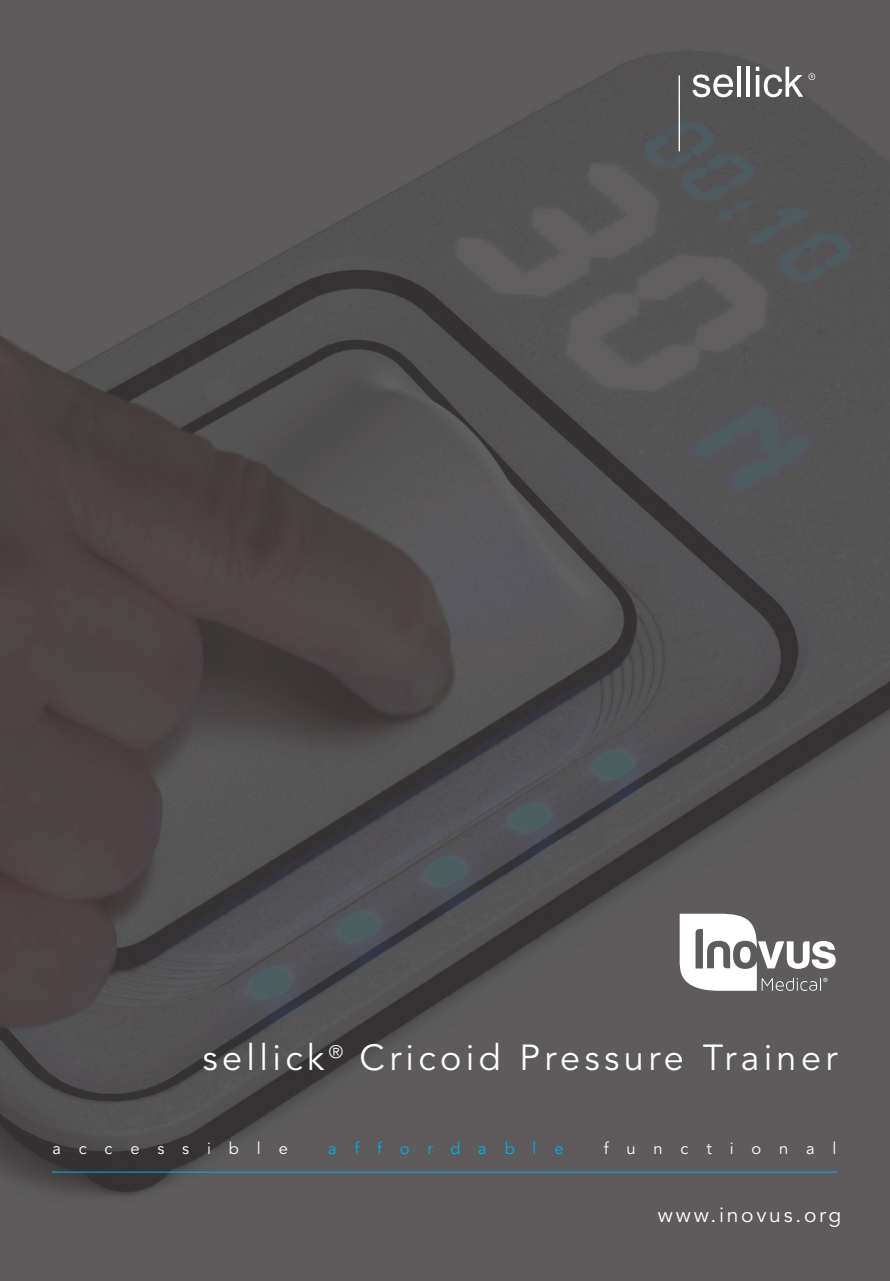
<style>
.page{position:relative;width:890px;height:1281px;background:#fff}
.page>*{position:absolute;margin:0;border:0;box-sizing:border-box;transform-origin:0 0}
.t1{font:36px "Avenir LT Std";letter-spacing:.12em;color:#fff}
.t2{font:21px "Avenir LT Std";letter-spacing:.13em;color:#fff}
.t3{font:16.5px "Avenir LT Std";letter-spacing:1.08em;color:#fff}
.t4{font:16.5px "Avenir LT Std";letter-spacing:1.08em;color:#00aeef}
</style>
<div class="page">
<img style="left:0;top:0;width:889px;height:1281px">
<svg style="left:679px;top:914px;width:156px;height:77px"></svg>
<svg style="left:692px;top:74px;width:40px;height:23px"></svg>
<hr style="left:737px;top:67px;width:3px;height:30px;background:#fff">
<hr style="left:746px;top:67px;width:3px;height:30px;background:#fff">
<svg style="left:755px;top:67px;width:47px;height:30px"></svg>
<hr style="left:678px;top:76px;width:1px;height:75px;background:#fff">
<svg style="left:808px;top:73px;width:6px;height:7px"></svg>
<hr style="left:52px;top:1172px;width:785px;height:1px;background:#00aeef">
<p class="t1" style="left:202px;top:1037px;width:636px">sellick <sup>®</sup> Cricoid Pressure Trainer</p>
<p class="t3" style="left:52px;top:1138px;width:237px">accessible</p>
<p class="t4" style="left:328px;top:1138px;width:237px">affordable</p>
<p class="t3" style="left:603px;top:1138px;width:234px">functional</p>
<p class="t2" style="left:657px;top:1202px;width:185px">www.inovus.org</p>
</div>
